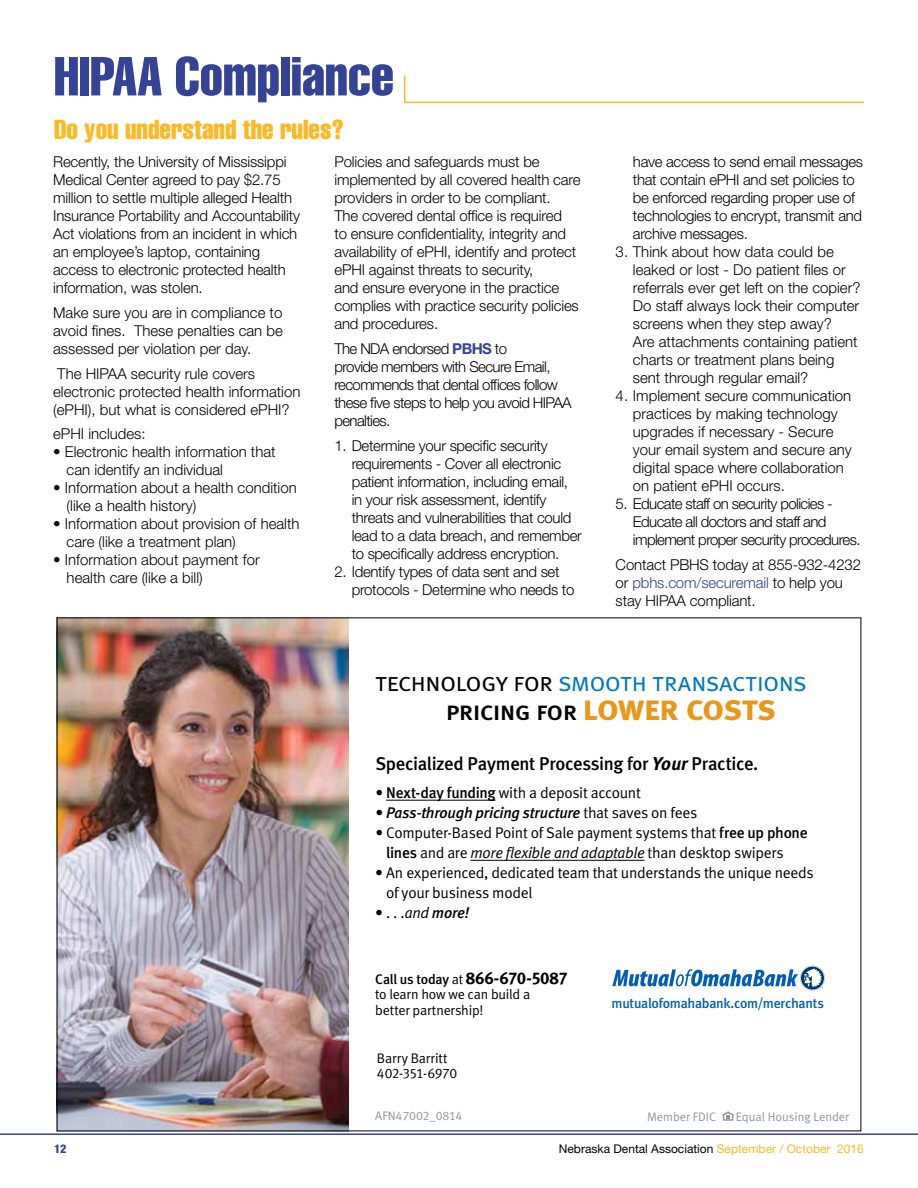
<style>
.page{position:relative;width:918px;height:1188px;background:#fff}
.page>*{position:absolute;margin:0;border:0;box-sizing:border-box;transform-origin:0 0}
.t1{font:extra-condensed 54px "Helvetica";color:#344398}
.t2{font:extra-condensed 27px "Helvetica";color:#fdb924}
.t3{font:26.55px "Meta Medium LF Caps";letter-spacing:-.03em;color:#000}
.t4{font:26.25px "Meta Normal LF Caps";letter-spacing:-.03em;color:#0079c1}
.t5{font:18.45px "Meta Medium LF";letter-spacing:-.015em;color:#000}
.t6{font:16.95px "Meta Bold LF";letter-spacing:-.03em;color:#000}
.t7{font:15.45px/20.1px "Meta Normal LF";letter-spacing:-.02em;color:#000}
.t8{font:italic 15.45px "Meta Medium LF";letter-spacing:-.015em;color:#000}
.t9{font:300 15px/18px "Helvetica Neue LT Std";letter-spacing:-.01em;color:#000}
.t10{font:300 15px/18px "Helvetica Neue LT Std";letter-spacing:-.04em;color:#000}
.t11{font:13.8px/15.5px "Meta Normal LF";letter-spacing:-.015em;color:#000}
.t12{font:13.8px "Meta Medium LF";letter-spacing:-.02em;color:#005db9}
.t13{font:12.3px "Meta Normal LF";color:#939598}
.t14{font:12px "Helvetica Neue LT Std";color:#000}
.t15{font:800 condensed 12px "Helvetica Neue LT Std";color:#344398}
.s1{font-weight:700;color:#344398}
.s2{color:#344398}
.s3{color:#000}
.s4{font-family:"Meta Bold LF Caps";font-size:35.4px;color:#e89719}
.s5{font-family:"Meta Bold LF";font-style:italic}
.s6{font-family:"Meta Medium LF"}
.s7{font-family:"Meta Normal LF";font-style:normal}
.s8{font-style:italic}
.s9{font-family:"Meta Normal LF"}
.s10{font-family:"Meta Medium LF";font-size:13.8px}
.s11{font-family:"Meta Normal LF";font-size:13.8px}
.s12{color:#fdb924}
</style>
<div class="page">
<hr style="left:0;top:1133px;width:918px;height:2px;background:#344398">
<svg style="left:403px;top:75px;width:461px;height:29px"></svg>
<img style="left:59px;top:619px;width:289px;height:510px">
<svg style="left:612px;top:966px;width:213px;height:24px"></svg>
<hr style="left:386px;top:800px;width:110px;height:1px;background:#000">
<hr style="left:470px;top:860px;width:174px;height:1px;background:#000">
<svg style="left:722px;top:1111px;width:12px;height:10px"></svg>
<h1 class="t1" style="left:54px;top:42px;width:341px">HIPAA Compliance</h1>
<h2 class="t2" style="left:54px;top:112px;width:292px">Do you understand the rules?</h2>
<p class="t9" style="left:53px;top:152px;width:248px">Recently, the University of Mississippi Medical Center agreed to pay $2.75 million to settle multiple alleged Health Insurance Portability and Accountability Act violations from an incident in which an employee’s laptop, containing access to electronic protected health information, was stolen.</p>
<p class="t9" style="left:53px;top:303px;width:231px;text-align:justify">Make sure you are in compliance to avoid fines. These penalties can be assessed per violation per day.</p>
<p class="t9" style="left:53px;top:364px;width:249px">The HIPAA security rule covers electronic protected health information (ePHI), but what is considered ePHI?</p>
<p class="t9" style="left:53px;top:425px;width:94px">ePHI includes:</p>
<p class="t9" style="left:67px;top:443px;width:211px;text-indent:-14px">• Electronic health information that can identify an individual</p>
<p class="t9" style="left:67px;top:479px;width:232px;text-indent:-14px">• Information about a health condition (like a health history)</p>
<p class="t9" style="left:67px;top:515px;width:234px;text-indent:-14px">• Information about provision of health care (like a treatment plan)</p>
<p class="t9" style="left:67px;top:551px;width:195px;text-indent:-14px">• Information about payment for health care (like a bill)</p>
<p class="t9" style="left:334px;top:152px;width:248px">Policies and safeguards must be implemented by all covered health care providers in order to be compliant.<br>The covered dental office is required<br>to ensure confidentiality, integrity and availability of ePHI, identify and protect ePHI against threats to security,<br>and ensure everyone in the practice complies with practice security policies and procedures.</p>
<p class="t10" style="left:334px;top:339px;width:239px">The NDA endorsed <span class="s1">PBHS</span> to<br>provide members with Secure Email, recommends that dental offices follow these five steps to help you avoid HIPAA penalties.</p>
<p class="t9" style="left:352px;top:436px;width:232px;text-indent:-17px">1. Determine your specific security requirements - Cover all electronic patient information, including email, in your risk assessment, identify threats and vulnerabilities that could lead to a data breach, and remember to specifically address encryption.</p>
<p class="t9" style="left:352px;top:562px;width:224px;text-indent:-17px">2. Identify types of data sent and set protocols - Determine who needs to</p>
<p class="t9" style="left:633px;top:152px;width:232px">have access to send email messages that contain ePHI and set policies to be enforced regarding proper use of technologies to encrypt, transmit and archive messages.</p>
<p class="t9" style="left:633px;top:242px;width:229px;text-indent:-17px">3. Think about how data could be leaked or lost - Do patient files or referrals ever get left on the copier?<br>Do staff always lock their computer screens when they step away?<br>Are attachments containing patient charts or treatment plans being sent through regular email?</p>
<p class="t9" style="left:633px;top:386px;width:220px;text-indent:-17px">4. Implement secure communication practices by making technology upgrades if necessary - Secure your email system and secure any digital space where collaboration on patient ePHI occurs.</p>
<p class="t10" style="left:633px;top:494px;width:229px;text-indent:-17px">5. Educate staff on security policies -<br>Educate all doctors and staff and implement proper security procedures.</p>
<p class="t9" style="left:616px;top:555px;width:247px">Contact PBHS today at 855-932-4232 or <span class="s2">pbhs.com/securemail</span> to help you stay HIPAA compliant.</p>
<h3 class="t4" style="left:375px;top:667px;width:433px"><span class="s3">technology for</span> smooth transactions</h3>
<h3 class="t3" style="left:446px;top:695px;width:332px">pricing for <span class="s4">lower costs</span></h3>
<p class="t5" style="left:375px;top:753px;width:385px">Specialized Payment Processing for <span class="s5">Your</span> Practice.</p>
<p class="t7" style="left:375px;top:782px;width:267px">• <span class="s6">Next-day funding</span> with a deposit account</p>
<p class="t8" style="left:375px;top:804px;width:324px"><span class="s7">•</span> Pass-through pricing structure <span class="s7">that saves on fees</span></p>
<p class="t7" style="left:386px;top:822px;width:423px;text-indent:-11px">• Computer-Based Point of Sale payment systems that <span class="s6">free up phone lines</span> and are <span class="s8">more flexible and adaptable</span> than desktop swipers</p>
<p class="t7" style="left:386px;top:863px;width:429px;text-indent:-11px">• An experienced, dedicated team that understands the unique needs of your business model</p>
<p class="t8" style="left:375px;top:904px;width:96px"><span class="s7">• . . .</span><span class="s9">and</span> more!</p>
<p class="t6" style="left:375px;top:968px;width:194px"><span class="s10">Call us today</span> <span class="s11">at</span> 866-670-5087</p>
<p class="t11" style="left:375px;top:987px;width:157px">to learn how we can build a better partnership!</p>
<p class="t11" style="left:377px;top:1050px;width:82px">Barry Barritt<br>402-351-6970</p>
<p class="t12" style="left:612px;top:996px;width:214px">mutualofomahabank.com/merchants</p>
<p class="t13" style="left:375px;top:1109px;width:89px">AFN47002_0814</p>
<p class="t13" style="left:647px;top:1109px;width:71px">Member FDIC</p>
<p class="t13" style="left:736px;top:1109px;width:115px">Equal Housing Lender</p>
<p class="t15" style="left:54px;top:1142px;width:14px">12</p>
<p class="t14" style="left:559px;top:1142px;width:307px">Nebraska Dental Association <span class="s12">September / October 2016</span></p>
</div>
